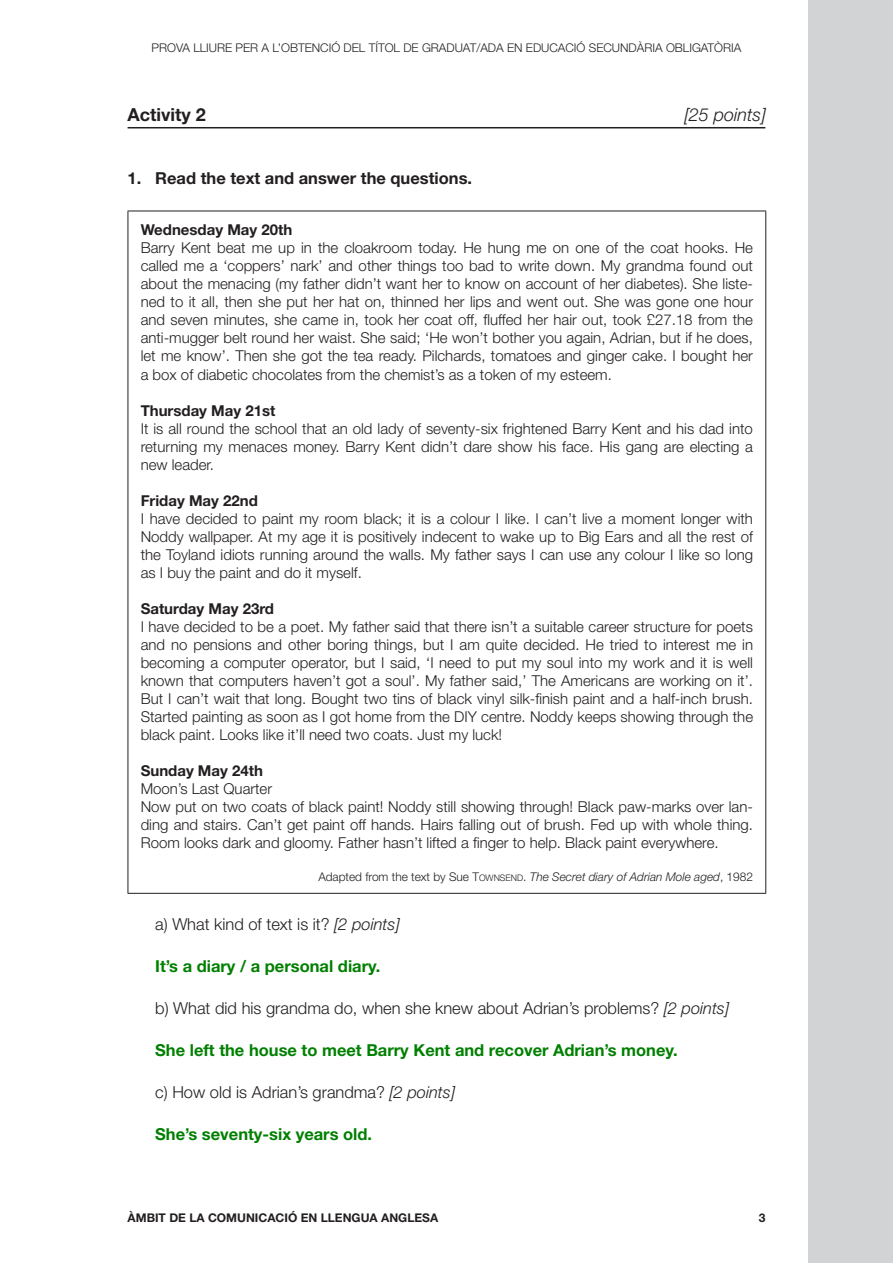
<style>
.page{position:relative;width:893px;height:1263px;background:#fff}
.page>*{position:absolute;margin:0;border:0;box-sizing:border-box;transform-origin:0 0}
.t1{font:italic 300 18px "Helvetica Neue";color:#231f20}
.t2{font:700 18px "Helvetica Neue";color:#231f20}
.t3{font:300 16.5px "Helvetica Neue";color:#231f20}
.t4{font:700 16.5px "Helvetica Neue";color:#008000}
.t5{font:700 16.5px "Helvetica Neue";color:#231f20}
.t6{font:300 15px/18px "Helvetica Neue";color:#231f20;text-align:justify}
.t7{font:700 15px "Helvetica Neue";color:#231f20}
.t8{font:300 12px "Helvetica Neue";color:#231f20}
.t9{font:italic 300 12px "Helvetica Neue";color:#231f20}
.t10{font:700 12px "Helvetica Neue";color:#231f20}
.s1{font-style:normal}
.s2{font-style:normal;font-size:9px}
.s3{font-style:italic}
</style>
<div class="page">
<div style="left:808px;top:0;width:85px;height:1263px;background:#d1d3d4"></div>
<hr style="left:128px;top:127px;width:637px;height:1px;background:#231f20">
<hr style="left:128px;top:211px;width:638px;height:1px;background:#231f20">
<hr style="left:128px;top:211px;width:1px;height:682px;background:#231f20">
<hr style="left:765px;top:211px;width:1px;height:682px;background:#231f20">
<hr style="left:128px;top:893px;width:638px;height:1px;background:#231f20">
<p class="t8" style="left:152px;top:42px;width:591px">PROVA LLIURE PER A L’OBTENCIÓ DEL TÍTOL DE GRADUAT/ADA EN EDUCACIÓ SECUNDÀRIA OBLIGATÒRIA</p>
<p class="t2" style="left:128px;top:107px;width:80px">Activity 2</p>
<p class="t1" style="left:684px;top:107px;width:83px">[25 points]</p>
<p class="t5" style="left:128px;top:172px;width:346px">1. Read the text and answer the questions.</p>
<p class="t7" style="left:141px;top:224px;width:153px">Wednesday May 20th</p>
<p class="t6" style="left:141px;top:240px;width:614px">Barry Kent beat me up in the cloakroom today. He hung me on one of the coat hooks. He called me a ‘coppers’ nark’ and other things too bad to write down. My grandma found out about the menacing (my father didn’t want her to know on account of her diabetes). She liste&shy;ned to it all, then she put her hat on, thinned her lips and went out. She was gone one hour and seven minutes, she came in, took her coat off, fluffed her hair out, took £27.18 from the anti-mugger belt round her waist. She said; ‘He won’t bother you again, Adrian, but if he does, let me know’. Then she got the tea ready. Pilchards, tomatoes and ginger cake. I bought her a box of diabetic chocolates from the chemist’s as a token of my esteem.</p>
<p class="t7" style="left:141px;top:404px;width:136px">Thursday May 21st</p>
<p class="t6" style="left:141px;top:420px;width:614px">It is all round the school that an old lady of seventy-six frightened Barry Kent and his dad into returning my menaces money. Barry Kent didn’t dare show his face. His gang are electing a new leader.</p>
<p class="t7" style="left:141px;top:494px;width:119px">Friday May 22nd</p>
<p class="t6" style="left:141px;top:510px;width:614px">I have decided to paint my room black; it is a colour I like. I can’t live a moment longer with Noddy wallpaper. At my age it is positively indecent to wake up to Big Ears and all the rest of the Toyland idiots running around the walls. My father says I can use any colour I like so long as I buy the paint and do it myself.</p>
<p class="t7" style="left:141px;top:602px;width:135px">Saturday May 23rd</p>
<p class="t6" style="left:141px;top:618px;width:614px">I have decided to be a poet. My father said that there isn’t a suitable career structure for poets and no pensions and other boring things, but I am quite decided. He tried to interest me in becoming a computer operator, but I said, ‘I need to put my soul into my work and it is well known that computers haven’t got a soul’. My father said,’ The Americans are working on it’.<br>But I can’t wait that long. Bought two tins of black vinyl silk-finish paint and a half-inch brush.<br>Started painting as soon as I got home from the DIY centre. Noddy keeps showing through the black paint. Looks like it’ll need two coats. Just my luck!</p>
<p class="t7" style="left:141px;top:764px;width:124px">Sunday May 24th</p>
<p class="t6" style="left:141px;top:780px;width:614px;text-align:left">Moon’s Last Quarter<br>Now put on two coats of black paint! Noddy still showing through! Black paw-marks over lan&shy;ding and stairs. Can’t get paint off hands. Hairs falling out of brush. Fed up with whole thing.<br>Room looks dark and gloomy. Father hasn’t lifted a finger to help. Black paint everywhere.</p>
<p class="t9" style="left:318px;top:872px;width:436px"><span class="s1">Adapted from the text by Sue</span> <span class="s1">T</span><span class="s2">OWNSEND</span><span class="s1">.</span> The Secret diary of Adrian Mole aged<span class="s1">, 1982</span></p>
<p class="t3" style="left:155px;top:916px;width:246px">a) What kind of text is it? <span class="s3">[2 points]</span></p>
<p class="t4" style="left:155px;top:960px;width:227px">It’s a diary / a personal diary.</p>
<p class="t3" style="left:155px;top:1000px;width:575px">b) What did his grandma do, when she knew about Adrian’s problems? <span class="s3">[2 points]</span></p>
<p class="t4" style="left:155px;top:1044px;width:524px">She left the house to meet Barry Kent and recover Adrian’s money.</p>
<p class="t3" style="left:155px;top:1084px;width:301px">c) How old is Adrian’s grandma? <span class="s3">[2 points]</span></p>
<p class="t4" style="left:155px;top:1128px;width:218px">She’s seventy-six years old.</p>
<p class="t10" style="left:128px;top:1213px;width:312px">ÀMBIT DE LA COMUNICACIÓ EN LLENGUA ANGLESA</p>
<p class="t10" style="left:759px;top:1213px;width:8px">3</p>
</div>
